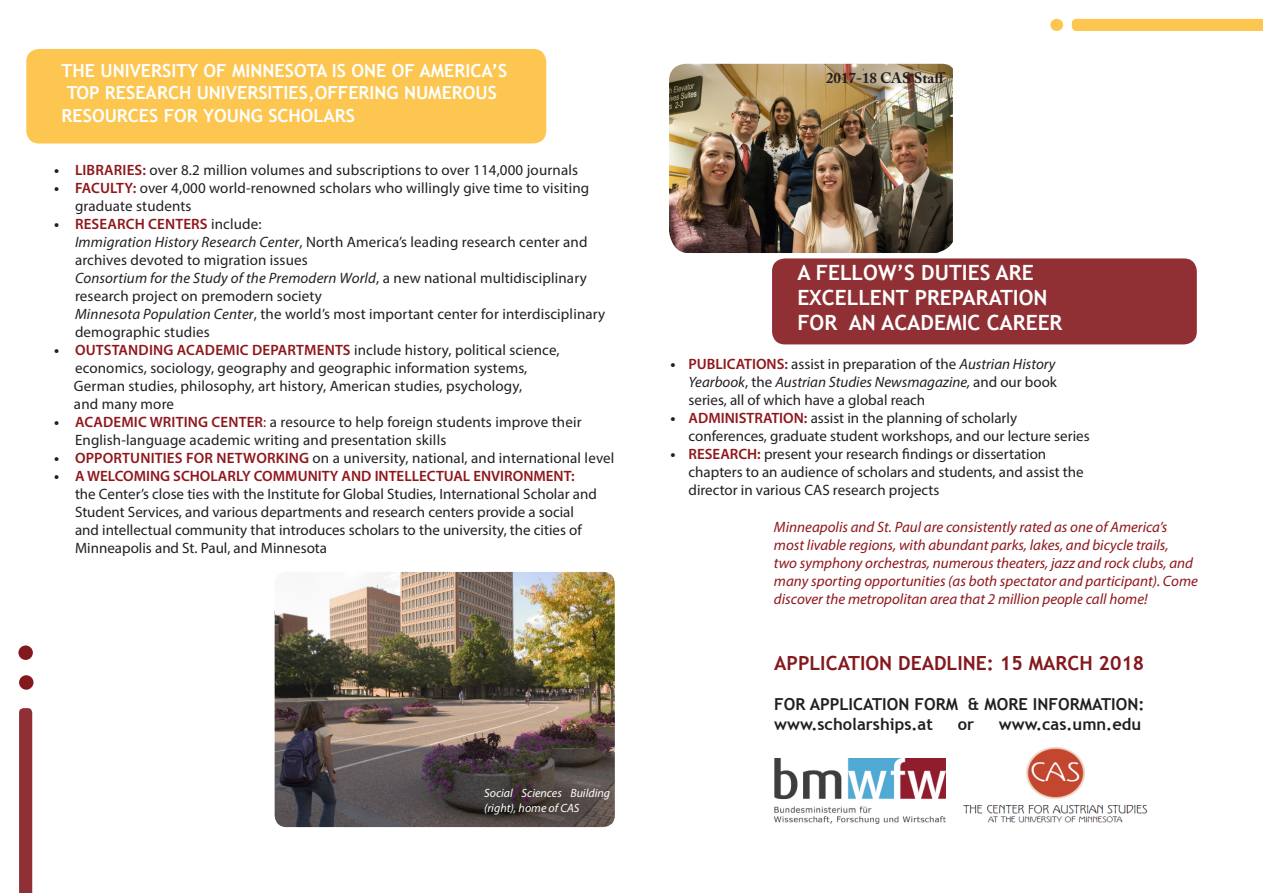
<style>
.page{position:relative;width:1263px;height:893px;background:#fff}
.page>*{position:absolute;margin:0;border:0;box-sizing:border-box;transform-origin:0 0}
.t1{font:700 21px "Trebuchet MS";color:#fff}
.t2{font:700 19.5px "Trebuchet MS";color:#84191d}
.t3{font:700 18px "Trebuchet MS";color:#fff}
.t4{font:700 16.5px "Trebuchet MS";color:#231f20}
.t5{font:15px/18px "Myriad Pro";letter-spacing:.005em;color:#231f20}
.t6{font:italic 15px/18px "Myriad Pro";color:#8f171b}
.t7{font:600 15px "Myriad Pro";letter-spacing:.01em;color:#8f171b}
.t8{font:700 15px "Adobe Caslon Pro";color:#231f20}
.t9{font:italic 12px/14.4px "Myriad Pro";color:#fff}
.s1{font-weight:700}
.s2{font-weight:600;color:#8f171b}
.s3{font-weight:700;color:#231f20}
.s4{font-weight:400;color:#231f20}
.s5{font-style:italic}
.s6{color:#8f171b}
</style>
<div class="page">
<div style="left:772px;top:258px;width:425px;height:86px;background:#903034;border-radius:13px"></div>
<img style="left:275px;top:572px;width:340px;height:255px">
<div style="left:26px;top:49px;width:520px;height:95px;background:#fcc650;border-radius:13px"></div>
<svg style="left:19px;top:708px;width:13px;height:185px"></svg>
<div style="left:19px;top:675px;width:15px;height:15px;background:#84191d;border-radius:50%"></div>
<div style="left:18px;top:645px;width:15px;height:15px;background:#84191d;border-radius:50%"></div>
<div style="left:1072px;top:19px;width:191px;height:12px;background:#fcc650"></div>
<svg style="left:1050px;top:19px;width:13px;height:12px"></svg>
<img style="left:963px;top:747px;width:185px;height:76px">
<img style="left:774px;top:759px;width:171px;height:64px">
<img style="left:669px;top:64px;width:284px;height:189px">
<p class="t3" style="left:62px;top:59px;width:447px">THE UNIVERSITY OF MINNESOTA IS ONE OF AMERICA’S</p>
<p class="t3" style="left:67px;top:82px;width:432px">TOP RESEARCH UNIVERSITIES,OFFERING NUMEROUS</p>
<p class="t3" style="left:62px;top:104px;width:295px">RESOURCES FOR YOUNG SCHOLARS</p>
<p class="t5" style="left:54px;top:161px;width:525px"><span class="s1">•</span> <span class="s2">LIBRARIES:</span> over 8.2 million volumes and subscriptions to over 114,000 journals</p>
<p class="t5" style="left:75px;top:179px;width:516px;text-indent:-21px"><span class="s1">•</span> <span class="s2">FACULTY:</span> over 4,000 world-renowned scholars who willingly give time to visiting graduate students</p>
<p class="t7" style="left:54px;top:214px;width:209px"><span class="s3">•</span> RESEARCH CENTERS <span class="s4">include:</span></p>
<p class="t5" style="left:75px;top:233px;width:514px"><span class="s5">Immigration History Research Center</span>, North America’s leading research center and archives devoted to migration issues</p>
<p class="t5" style="left:75px;top:269px;width:513px"><span class="s5">Consortium for the Study of the Premodern World</span>, a new national multidisciplinary research project on premodern society</p>
<p class="t5" style="left:75px;top:305px;width:532px"><span class="s5">Minnesota Population Center</span>, the world’s most important center for interdisciplinary demographic studies</p>
<p class="t5" style="left:75px;top:341px;width:486px;text-indent:-21px"><span class="s1">•</span> <span class="s2">OUTSTANDING ACADEMIC DEPARTMENTS</span> include history, political science, economics, sociology, geography and geographic information systems,</p>
<p class="t5" style="left:74px;top:377px;width:450px">German studies, philosophy, art history, American studies, psychology,</p>
<p class="t5" style="left:74px;top:395px;width:102px">and many more</p>
<p class="t5" style="left:75px;top:413px;width:508px;text-indent:-21px"><span class="s1">•</span> <span class="s2">ACADEMIC WRITING CENTER</span><span class="s6">:</span> a resource to help foreign students improve their<br>English-language academic writing and presentation skills</p>
<p class="t5" style="left:54px;top:449px;width:562px"><span class="s1">•</span> <span class="s2">OPPORTUNITIES FOR NETWORKING</span> on a university, national, and international level</p>
<p class="t5" style="left:75px;top:467px;width:523px;text-indent:-21px"><span class="s1">•</span> <span class="s2">A WELCOMING SCHOLARLY COMMUNITY AND INTELLECTUAL ENVIRONMENT: </span>the Center’s close ties with the Institute for Global Studies, International Scholar and Student Services, and various departments and research centers provide a social and intellectual community that introduces scholars to the university, the cities of Minneapolis and St. Paul, and Minnesota</p>
<p class="t9" style="left:484px;top:786px;width:128px">Social Sciences Building (right), home of CAS</p>
<p class="t8" style="left:826px;top:69px;width:121px">2017-18 CAS Staff</p>
<p class="t1" style="left:797px;top:259px;width:238px">A FELLOW’S DUTIES ARE</p>
<p class="t1" style="left:797px;top:285px;width:252px">EXCELLENT PREPARATION</p>
<p class="t1" style="left:797px;top:310px;width:267px">FOR AN ACADEMIC CAREER</p>
<p class="t5" style="left:688px;top:354px;width:370px;text-align:justify;text-indent:-18px"><span class="s1">•</span> <span class="s2">PUBLICATIONS:</span> assist in preparation of the <span class="s5">Austrian History Yearbook</span>, the <span class="s5">Austrian Studies Newsmagazine,</span> and our book series, all of which have a global reach</p>
<p class="t5" style="left:688px;top:408px;width:403px;text-indent:-18px"><span class="s1">•</span> <span class="s2">ADMINISTRATION:</span> assist in the planning of scholarly conferences, graduate student workshops, and our lecture series</p>
<p class="t5" style="left:688px;top:444px;width:397px;text-indent:-18px"><span class="s1">•</span> <span class="s2">RESEARCH:</span> present your research findings or dissertation chapters to an audience of scholars and students, and assist the director in various CAS research projects</p>
<p class="t6" style="left:774px;top:518px;width:425px">Minneapolis and St. Paul are consistently rated as one of America’s most livable regions, with abundant parks, lakes, and bicycle trails,<br>two symphony orchestras, numerous theaters, jazz and rock clubs, and many sporting opportunities (as both spectator and participant). Come discover the metropolitan area that 2 million people call home!</p>
<p class="t2" style="left:774px;top:651px;width:372px">APPLICATION DEADLINE: 15 MARCH 2018</p>
<p class="t4" style="left:774px;top:694px;width:372px">FOR APPLICATION FORM &amp; MORE INFORMATION:</p>
<p class="t4" style="left:774px;top:714px;width:160px">www.scholarships.at</p>
<p class="t4" style="left:958px;top:714px;width:18px">or</p>
<p class="t4" style="left:999px;top:714px;width:144px">www.cas.umn.edu</p>
</div>
